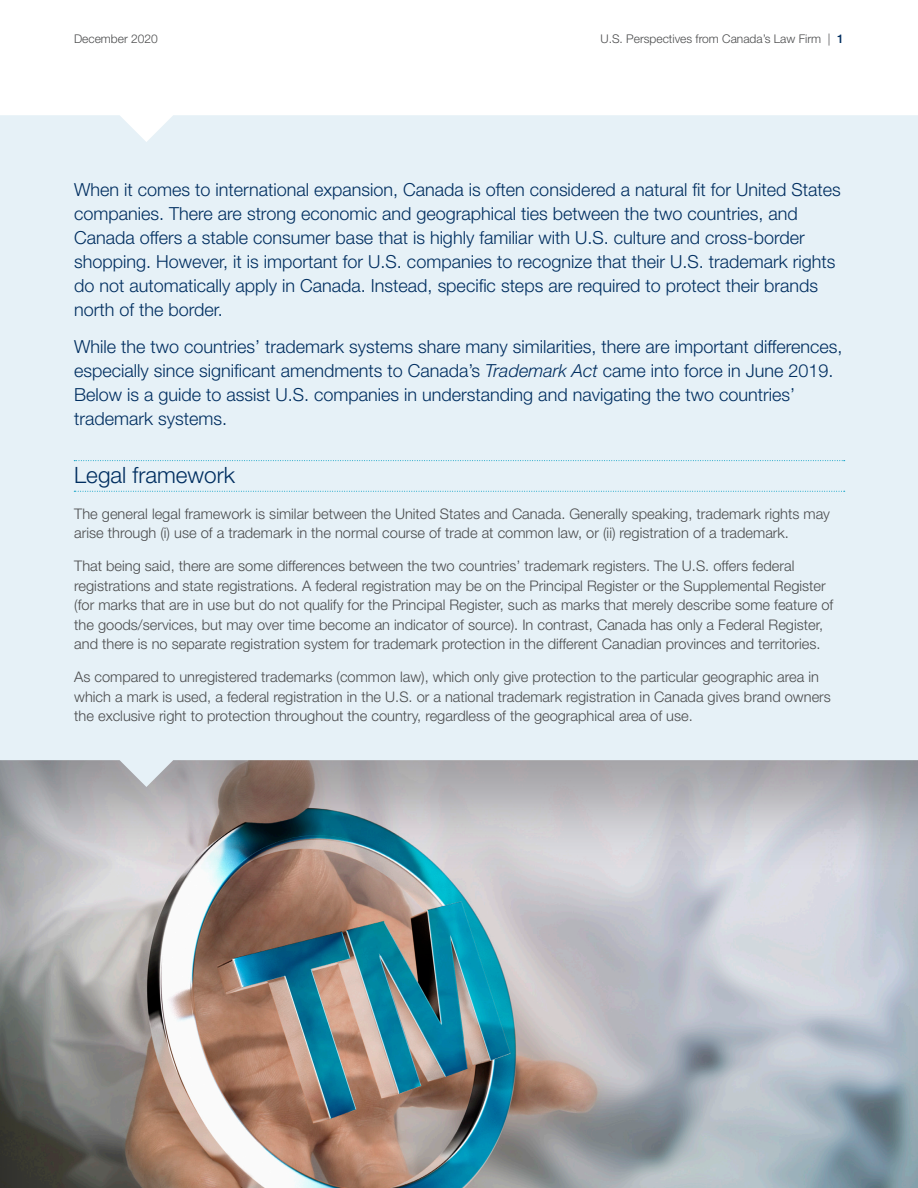
<style>
.page{position:relative;width:918px;height:1188px;background:#fff}
.page>*{position:absolute;margin:0;border:0;box-sizing:border-box;transform-origin:0 0}
.Header_1{font:300 22.5px "Helvetica Neue LT Pro";color:#002e60}
.Opening_Pragraph{font:300 18px/24px "Helvetica Neue LT Pro";color:#002e60}
.Main_body{font:300 14.7px/19.5px "Helvetica Neue LT Pro";color:#4b4c4d}
.t1{font:300 12px "Helvetica Neue LT Pro";color:#4b4c4d}
.s1{font-weight:500;color:#002e60}
.s2{font-style:italic}
</style>
<div class="page">
<div style="left:0;top:758px;width:918px;height:430px;background:#231f20;opacity:.35"></div>
<div style="left:0;top:115px;width:918px;height:672px;background:#e6f1f7"></div>
<svg style="left:74px;top:491px;width:771px;height:1px"></svg>
<svg style="left:74px;top:460px;width:771px;height:1px"></svg>
<p class="t1" style="left:74px;top:32px;width:85px">December 2020</p>
<p class="t1" style="left:600px;top:32px;width:245px">U.S. Perspectives from Canada’s Law Firm | <span class="s1">1</span></p>
<p class="Opening_Pragraph" style="left:74px;top:177px;width:768px">When it comes to international expansion, Canada is often considered a natural fit for United States companies. There are strong economic and geographical ties between the two countries, and Canada offers a stable consumer base that is highly familiar with U.S. culture and cross-border shopping. However, it is important for U.S. companies to recognize that their U.S. trademark rights do not automatically apply in Canada. Instead, specific steps are required to protect their brands north of the border.</p>
<p class="Opening_Pragraph" style="left:74px;top:335px;width:770px">While the two countries’ trademark systems share many similarities, there are important differences, especially since significant amendments to Canada’s <span class="s2">Trademark Act</span> came into force in June 2019.<br>Below is a guide to assist U.S. companies in understanding and navigating the two countries’ trademark systems.</p>
<p class="Header_1" style="left:74px;top:462px;width:162px">Legal framework</p>
<p class="Main_body" style="left:74px;top:504px;width:757px">The general legal framework is similar between the United States and Canada. Generally speaking, trademark rights may arise through (i) use of a trademark in the normal course of trade at common law, or (ii) registration of a trademark.</p>
<p class="Main_body" style="left:74px;top:556px;width:761px">That being said, there are some differences between the two countries’ trademark registers. The U.S. offers federal registrations and state registrations. A federal registration may be on the Principal Register or the Supplemental Register (for marks that are in use but do not qualify for the Principal Register, such as marks that merely describe some feature of the goods/services, but may over time become an indicator of source). In contrast, Canada has only a Federal Register, and there is no separate registration system for trademark protection in the different Canadian provinces and territories.</p>
<p class="Main_body" style="left:74px;top:667px;width:758px">As compared to unregistered trademarks (common law), which only give protection to the particular geographic area in which a mark is used, a federal registration in the U.S. or a national trademark registration in Canada gives brand owners the exclusive right to protection throughout the country, regardless of the geographical area of use.</p>
</div>
